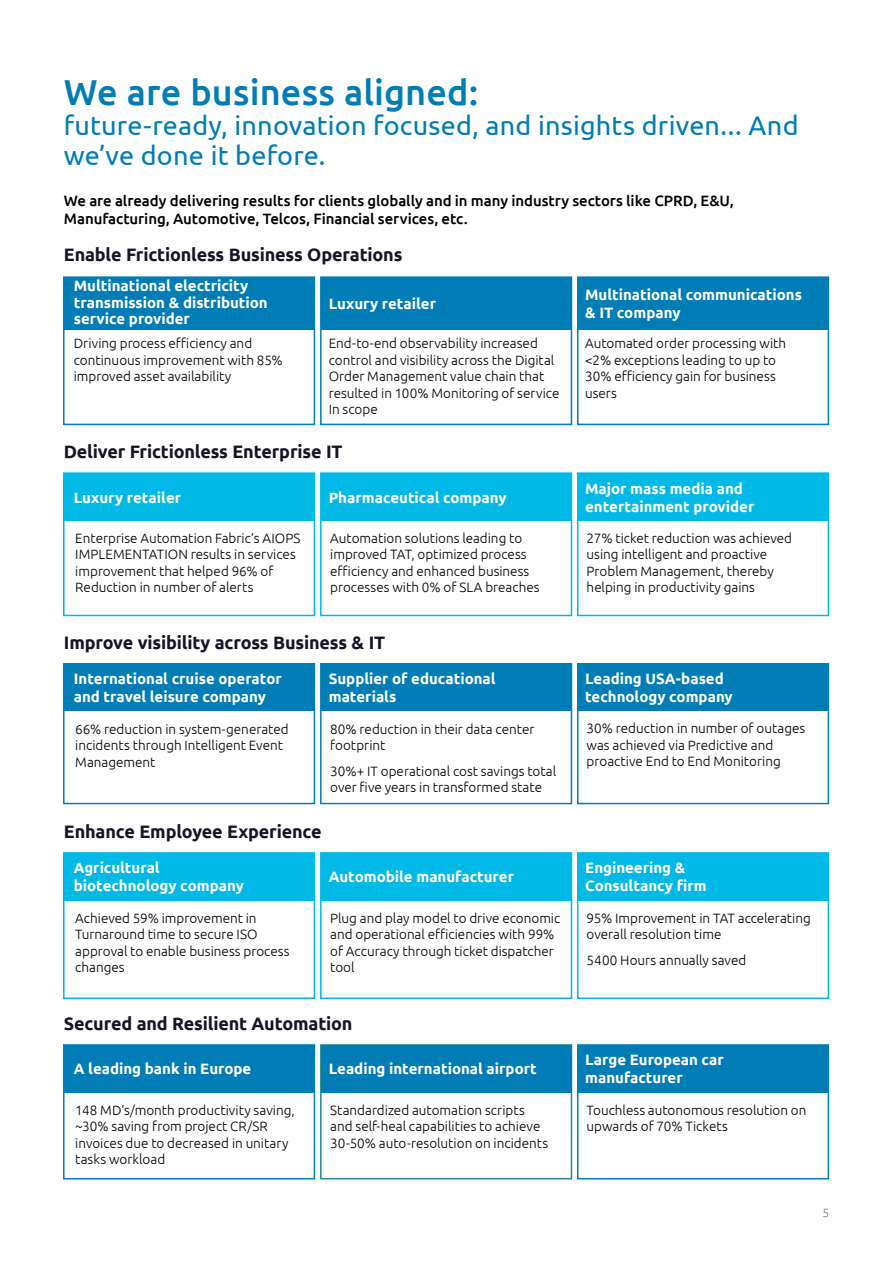
<style>
.page{position:relative;width:893px;height:1263px;background:#fff}
.page>*{position:absolute;margin:0;border:0;box-sizing:border-box;transform-origin:0 0}
.t1{font:500 36px "Ubuntu";letter-spacing:.005em;color:#007db7}
.t2{font:27px/30px "Ubuntu";letter-spacing:.005em;color:#007db7}
.t3{font:700 18px "Ubuntu";letter-spacing:-.01em;color:#151625}
.t4{font:700 15px/18px "Ubuntu";color:#fff}
.t5{font:500 15px/18px "Ubuntu";letter-spacing:-.005em;color:#000}
.t6{font:300 13.5px/16.5px "Ubuntu";color:#000}
.t7{font:300 12px "Ubuntu";color:#77787b}
</style>
<div class="page">
<div style="left:320px;top:276px;width:252px;height:149px;border:2px solid #007db7"></div>
<div style="left:63px;top:276px;width:252px;height:149px;border:2px solid #007db7"></div>
<div style="left:577px;top:276px;width:252px;height:149px;border:2px solid #007db7"></div>
<div style="left:321px;top:277px;width:250px;height:53px;background:#007db7"></div>
<div style="left:64px;top:277px;width:250px;height:53px;background:#007db7"></div>
<div style="left:578px;top:277px;width:250px;height:53px;background:#007db7"></div>
<div style="left:320px;top:472px;width:252px;height:144px;border:2px solid #00b9e7"></div>
<div style="left:320px;top:852px;width:252px;height:147px;border:2px solid #00b9e7"></div>
<div style="left:320px;top:663px;width:252px;height:141px;border:2px solid #007db7"></div>
<div style="left:320px;top:1044px;width:252px;height:135px;border:2px solid #208a8f"></div>
<div style="left:63px;top:472px;width:252px;height:144px;border:2px solid #00b9e7"></div>
<div style="left:63px;top:852px;width:252px;height:147px;border:2px solid #00b9e7"></div>
<div style="left:63px;top:663px;width:252px;height:141px;border:2px solid #007db7"></div>
<div style="left:63px;top:1044px;width:252px;height:135px;border:2px solid #007db7"></div>
<div style="left:577px;top:472px;width:252px;height:144px;border:2px solid #00b9e7"></div>
<div style="left:577px;top:852px;width:252px;height:147px;border:2px solid #00b9e7"></div>
<div style="left:577px;top:663px;width:252px;height:141px;border:2px solid #007db7"></div>
<div style="left:577px;top:1044px;width:252px;height:135px;border:2px solid #007db7"></div>
<div style="left:321px;top:473px;width:250px;height:48px;background:#00b9e7"></div>
<div style="left:321px;top:853px;width:250px;height:47px;background:#00b9e7"></div>
<div style="left:321px;top:663px;width:250px;height:48px;background:#007db7"></div>
<div style="left:321px;top:1045px;width:250px;height:47px;background:#007db7"></div>
<div style="left:64px;top:473px;width:250px;height:48px;background:#00b9e7"></div>
<div style="left:64px;top:853px;width:250px;height:47px;background:#00b9e7"></div>
<div style="left:64px;top:663px;width:250px;height:48px;background:#007db7"></div>
<div style="left:64px;top:1045px;width:250px;height:47px;background:#007db7"></div>
<div style="left:578px;top:473px;width:250px;height:48px;background:#00b9e7"></div>
<div style="left:578px;top:853px;width:250px;height:47px;background:#00b9e7"></div>
<div style="left:578px;top:663px;width:250px;height:48px;background:#007db7"></div>
<div style="left:578px;top:1045px;width:250px;height:47px;background:#007db7"></div>
<h1 class="t1" style="left:64px;top:70px;width:416px">We are business aligned:</h1>
<h2 class="t2" style="left:64px;top:110px;width:736px">future-ready, innovation focused, and insights driven... And we’ve done it before.</h2>
<p class="t5" style="left:64px;top:191px;width:672px">We are already delivering results for clients globally and in many industry sectors like CPRD, E&amp;U,<br>Manufacturing, Automotive, Telcos, Financial services, etc.</p>
<h3 class="t3" style="left:64px;top:243px;width:340px">Enable Frictionless Business Operations</h3>
<p class="t4" style="left:74px;top:277px;width:195px;line-height:16.5px">Multinational electricity transmission &amp; distribution service provider</p>
<p class="t6" style="left:74px;top:335px;width:211px">Driving process efficiency and continuous improvement with 85% improved asset availability</p>
<p class="t4" style="left:329px;top:295px;width:109px">Luxury retailer</p>
<p class="t4" style="left:585px;top:286px;width:218px">Multinational communications &amp; IT company</p>
<p class="t6" style="left:329px;top:335px;width:232px">End-to-end observability increased control and visibility across the Digital<br>Order Management value chain that resulted in 100% Monitoring of service<br>In scope</p>
<p class="t6" style="left:585px;top:335px;width:203px">Automated order processing with &lt;2% exceptions leading to up to<br>30% efficiency gain for business users</p>
<h3 class="t3" style="left:64px;top:441px;width:280px">Deliver Frictionless Enterprise IT</h3>
<p class="t4" style="left:74px;top:488px;width:109px">Luxury retailer</p>
<p class="t6" style="left:75px;top:529px;width:227px">Enterprise Automation Fabric’s AIOPS IMPLEMENTATION results in services improvement that helped 96% of Reduction in number of alerts</p>
<p class="t4" style="left:329px;top:488px;width:179px">Pharmaceutical company</p>
<p class="t6" style="left:330px;top:529px;width:211px">Automation solutions leading to improved TAT, optimized process efficiency and enhanced business processes with 0% of SLA breaches</p>
<h3 class="t3" style="left:64px;top:631px;width:323px">Improve visibility across Business &amp; IT</h3>
<p class="t4" style="left:74px;top:670px;width:210px">International cruise operator and travel leisure company</p>
<p class="t6" style="left:75px;top:720px;width:215px">66% reduction in system-generated incidents through Intelligent Event<br>Management</p>
<p class="t4" style="left:329px;top:670px;width:168px">Supplier of educational materials</p>
<p class="t6" style="left:330px;top:720px;width:206px">80% reduction in their data center footprint</p>
<p class="t6" style="left:330px;top:762px;width:227px">30%+ IT operational cost savings total over five years in transformed state</p>
<h3 class="t3" style="left:64px;top:820px;width:260px">Enhance Employee Experience</h3>
<p class="t4" style="left:74px;top:859px;width:172px">Agricultural biotechnology company</p>
<p class="t6" style="left:75px;top:909px;width:216px">Achieved 59% improvement in<br>Turnaround time to secure ISO approval to enable business process changes</p>
<p class="t4" style="left:329px;top:868px;width:187px">Automobile manufacturer</p>
<p class="t6" style="left:330px;top:909px;width:232px">Plug and play model to drive economic and operational efficiencies with 99% of Accuracy through ticket dispatcher tool</p>
<h3 class="t3" style="left:64px;top:1012px;width:290px">Secured and Resilient Automation</h3>
<p class="t4" style="left:74px;top:1060px;width:179px">A leading bank in Europe</p>
<p class="t6" style="left:75px;top:1101px;width:221px">148 MD’s/month productivity saving, ~30% saving from project CR/SR invoices due to decreased in unitary tasks workload</p>
<p class="t4" style="left:329px;top:1060px;width:210px">Leading international airport</p>
<p class="t6" style="left:330px;top:1101px;width:219px">Standardized automation scripts and self-heal capabilities to achieve<br>30-50% auto-resolution on incidents</p>
<p class="t4" style="left:585px;top:479px;width:171px">Major mass media and entertainment provider</p>
<p class="t6" style="left:587px;top:529px;width:207px">27% ticket reduction was achieved using intelligent and proactive<br>Problem Management, thereby helping in productivity gains</p>
<p class="t4" style="left:585px;top:670px;width:149px">Leading USA-based technology company</p>
<p class="t6" style="left:587px;top:720px;width:220px">30% reduction in number of outages was achieved via Predictive and proactive End to End Monitoring</p>
<p class="t4" style="left:585px;top:858px;width:123px">Engineering &amp;<br>Consultancy firm</p>
<p class="t6" style="left:587px;top:909px;width:226px">95% Improvement in TAT accelerating overall resolution time</p>
<p class="t6" style="left:587px;top:951px;width:161px">5400 Hours annually saved</p>
<p class="t4" style="left:585px;top:1051px;width:140px">Large European car manufacturer</p>
<p class="t6" style="left:587px;top:1101px;width:221px">Touchless autonomous resolution on upwards of 70% Tickets</p>
<p class="t7" style="left:822px;top:1205px;width:8px">5</p>
</div>
